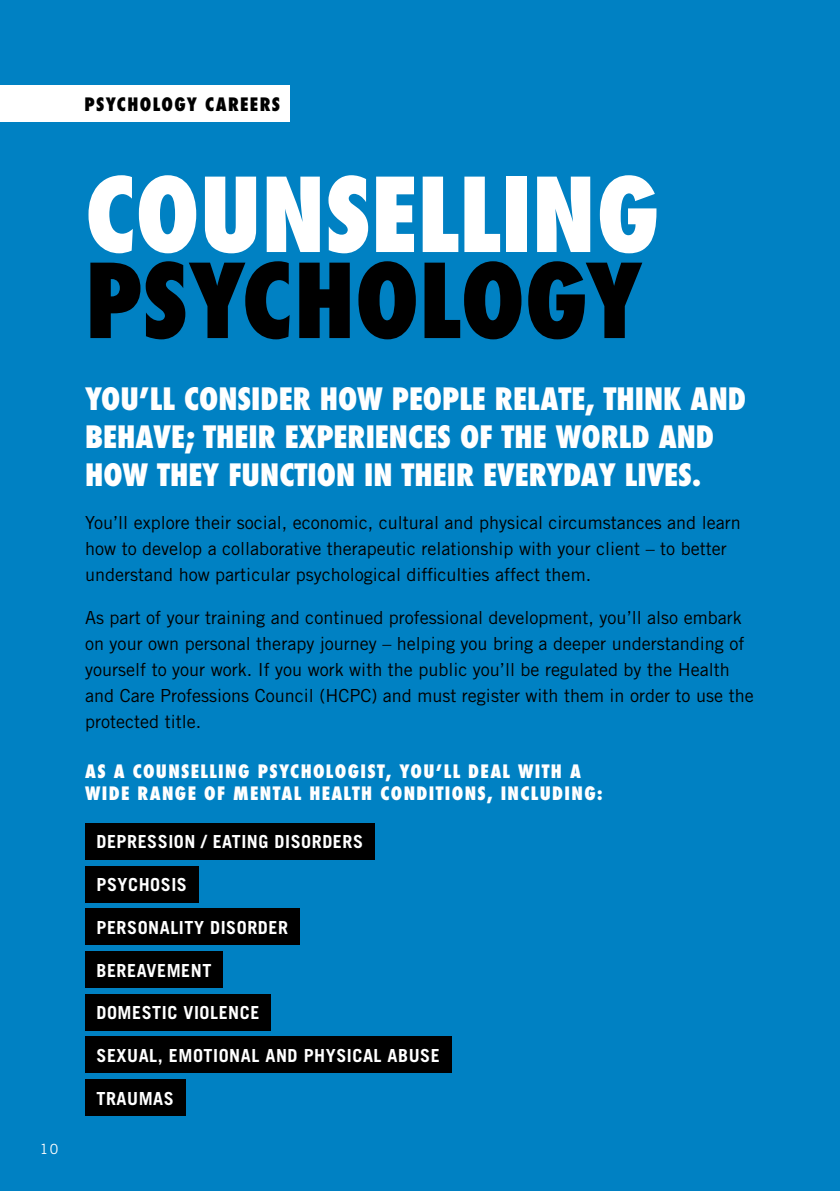
<style>
.page{position:relative;width:840px;height:1191px;background:#fff}
.page>*{position:absolute;margin:0;border:0;box-sizing:border-box;transform-origin:0 0}
.t1{font:800 condensed 100px "Futura";color:#fff}
.t2{font:800 condensed 100px "Futura";color:#000}
.t3{font:800 condensed 30px/38px "Futura";color:#fff}
.t4{font:18px/26px "Trade Gothic";color:#000}
.t5{font:700 18px "Trade Gothic";letter-spacing:.03em;color:#fff}
.t6{font:800 condensed 18px/21.6px "Futura";letter-spacing:.075em;color:#fff}
.t7{font:800 condensed 18px "Futura";letter-spacing:.075em;color:#000}
.t8{font:14px "Trade Gothic";color:#fff}
</style>
<div class="page">
<div style="left:0;top:0;width:839px;height:1191px;background:#0081c3"></div>
<div style="left:0;top:85px;width:289px;height:37px;background:#fff"></div>
<div style="left:85px;top:823px;width:289px;height:37px;background:#000"></div>
<div style="left:85px;top:866px;width:113px;height:36px;background:#000"></div>
<div style="left:85px;top:908px;width:214px;height:37px;background:#000"></div>
<div style="left:85px;top:951px;width:137px;height:37px;background:#000"></div>
<div style="left:85px;top:994px;width:185px;height:36px;background:#000"></div>
<div style="left:85px;top:1036px;width:366px;height:37px;background:#000"></div>
<div style="left:85px;top:1079px;width:100px;height:37px;background:#000"></div>
<p class="t8" style="left:40px;top:1140px;width:20px">10</p>
<p class="t7" style="left:85px;top:92px;width:197px">PSYCHOLOGY CAREERS</p>
<h1 class="t1" style="left:85px;top:147px;width:576px">COUNSELLING</h1>
<h1 class="t2" style="left:85px;top:233px;width:558px">PSYCHOLOGY</h1>
<h2 class="t3" style="left:85px;top:380px;width:662px">YOU’LL CONSIDER HOW PEOPLE RELATE, THINK AND<br>BEHAVE; THEIR EXPERIENCES OF THE WORLD AND<br>HOW THEY FUNCTION IN THEIR EVERYDAY LIVES.</h2>
<p class="t4" style="left:85px;top:510px;width:656px">You’ll explore their social, economic, cultural and physical circumstances and learn how to develop a collaborative therapeutic relationship with your client – to better understand how particular psychological difficulties affect them.</p>
<p class="t4" style="left:85px;top:605px;width:669px">As part of your training and continued professional development, you’ll also embark on your own personal therapy journey – helping you bring a deeper understanding of yourself to your work. If you work with the public you’ll be regulated by the Health and Care Professions Council (HCPC) and must register with them in order to use the protected title.</p>
<p class="t6" style="left:85px;top:761px;width:518px">AS A COUNSELLING PSYCHOLOGIST, YOU’LL DEAL WITH A<br>WIDE RANGE OF MENTAL HEALTH CONDITIONS, INCLUDING:</p>
<p class="t5" style="left:96px;top:831px;width:268px">DEPRESSION / EATING DISORDERS</p>
<p class="t5" style="left:96px;top:873px;width:92px">PSYCHOSIS</p>
<p class="t5" style="left:96px;top:916px;width:193px">PERSONALITY DISORDER</p>
<p class="t5" style="left:96px;top:959px;width:116px">BEREAVEMENT</p>
<p class="t5" style="left:96px;top:1001px;width:164px">DOMESTIC VIOLENCE</p>
<p class="t5" style="left:96px;top:1044px;width:345px">SEXUAL, EMOTIONAL AND PHYSICAL ABUSE</p>
<p class="t5" style="left:96px;top:1087px;width:79px">TRAUMAS</p>
</div>
